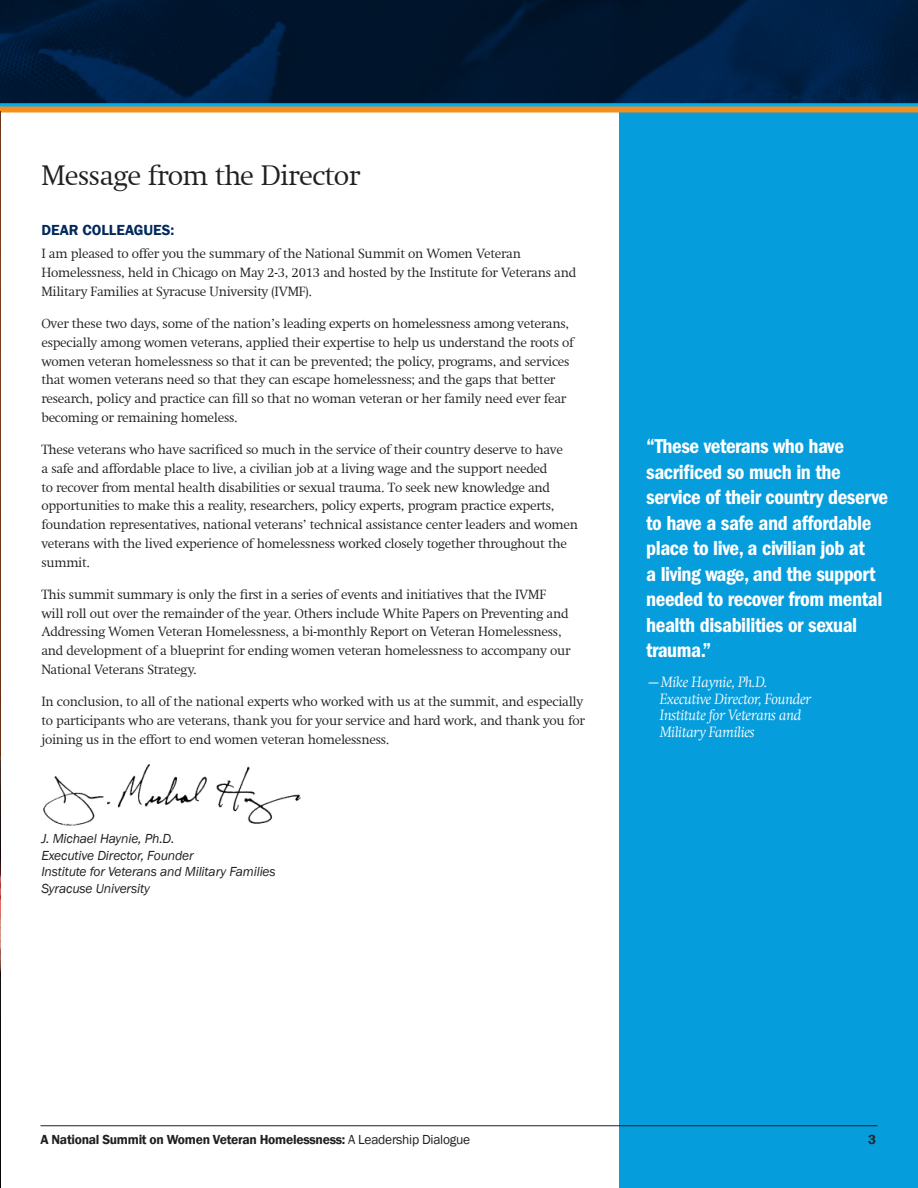
<style>
.page{position:relative;width:918px;height:1188px;background:#fff}
.page>*{position:absolute;margin:0;border:0;box-sizing:border-box;transform-origin:0 0}
.Large_serif_head{font:300 28.5px "Swift Com";letter-spacing:-.02em;color:#231f20}
.Quote_blue{font:600 condensed 21px/25.5px "Franklin Gothic";letter-spacing:-.02em;color:#fff}
.Quote_author_blue{font:italic 300 15px/16.5px "Swift Com";letter-spacing:-.02em;color:#fff}
.t1{font:600 15px "Franklin Gothic";color:#00295c}
.Main_body_text{font:300 13.5px/18.8px "Swift Com";letter-spacing:-.02em;color:#231f20}
.Main_body_text-2{font:italic 13.5px/16.5px "Franklin Gothic";letter-spacing:-.01em;color:#231f20}
.t2{font:600 13.5px "Franklin Gothic";letter-spacing:-.02em;color:#231f20}
.s1{font-weight:400}
</style>
<div class="page">
<div style="left:619px;top:104px;width:299px;height:1084px;background:#069ddc"></div>
<img style="left:0;top:0;width:918px;height:103px">
<div style="left:0;top:103px;width:918px;height:6px;background:#00aeef"></div>
<div style="left:0;top:106px;width:918px;height:6px;background:#f68e1e"></div>
<hr style="left:40px;top:1125px;width:838px;height:1px;background:#231f20">
<img style="left:43px;top:764px;width:258px;height:62px">
<img style="left:0;top:112px;width:1px;height:1076px">
<p class="Large_serif_head" style="left:41px;top:159px;width:320px">Message from the Director</p>
<p class="t1" style="left:41px;top:221px;width:134px">DEAR COLLEAGUES:</p>
<p class="Main_body_text" style="left:41px;top:245px;width:536px">I am pleased to offer you the summary of the National Summit on Women Veteran<br>Homelessness, held in Chicago on May 2-3, 2013 and hosted by the Institute for Veterans and<br>Military Families at Syracuse University (IVMF).</p>
<p class="Main_body_text" style="left:41px;top:314px;width:534px">Over these two days, some of the nation’s leading experts on homelessness among veterans, especially among women veterans, applied their expertise to help us understand the roots of women veteran homelessness so that it can be prevented; the policy, programs, and services that women veterans need so that they can escape homelessness; and the gaps that better research, policy and practice can fill so that no woman veteran or her family need ever fear becoming or remaining homeless.</p>
<p class="Main_body_text" style="left:41px;top:440px;width:538px">These veterans who have sacrificed so much in the service of their country deserve to have<br>a safe and affordable place to live, a civilian job at a living wage and the support needed<br>to recover from mental health disabilities or sexual trauma. To seek new knowledge and opportunities to make this a reality, researchers, policy experts, program practice experts, foundation representatives, national veterans’ technical assistance center leaders and women veterans with the lived experience of homelessness worked closely together throughout the summit.</p>
<p class="Main_body_text" style="left:41px;top:585px;width:531px">This summit summary is only the first in a series of events and initiatives that the IVMF will roll out over the remainder of the year. Others include White Papers on Preventing and Addressing Women Veteran Homelessness, a bi-monthly Report on Veteran Homelessness, and development of a blueprint for ending women veteran homelessness to accompany our National Veterans Strategy.</p>
<p class="Main_body_text" style="left:41px;top:692px;width:545px;text-align:justify">In conclusion, to all of the national experts who worked with us at the summit, and especially to participants who are veterans, thank you for your service and hard work, and thank you for joining us in the effort to end women veteran homelessness.</p>
<p class="Main_body_text-2" style="left:41px;top:831px;width:236px">J. Michael Haynie, Ph.D.<br>Executive Director, Founder<br>Institute for Veterans and Military Families</p>
<p class="Main_body_text-2" style="left:41px;top:880px;width:110px">Syracuse University</p>
<p class="Quote_blue" style="left:646px;top:434px;width:243px">“These veterans who have sacrificed so much in the service of their country deserve to have a safe and affordable place to live, a civilian job at<br>a living wage, and the support needed to recover from mental health disabilities or sexual trauma.”</p>
<p class="Quote_author_blue" style="left:660px;top:674px;width:153px;text-indent:-14px">—Mike Haynie, Ph.D.<br>Executive Director, Founder<br>Institute for Veterans and<br>Military Families</p>
<p class="t2" style="left:40px;top:1131px;width:431px">A National Summit on Women Veteran Homelessness: <span class="s1">A Leadership Dialogue</span></p>
<p class="t2" style="left:868px;top:1131px;width:9px">3</p>
</div>
